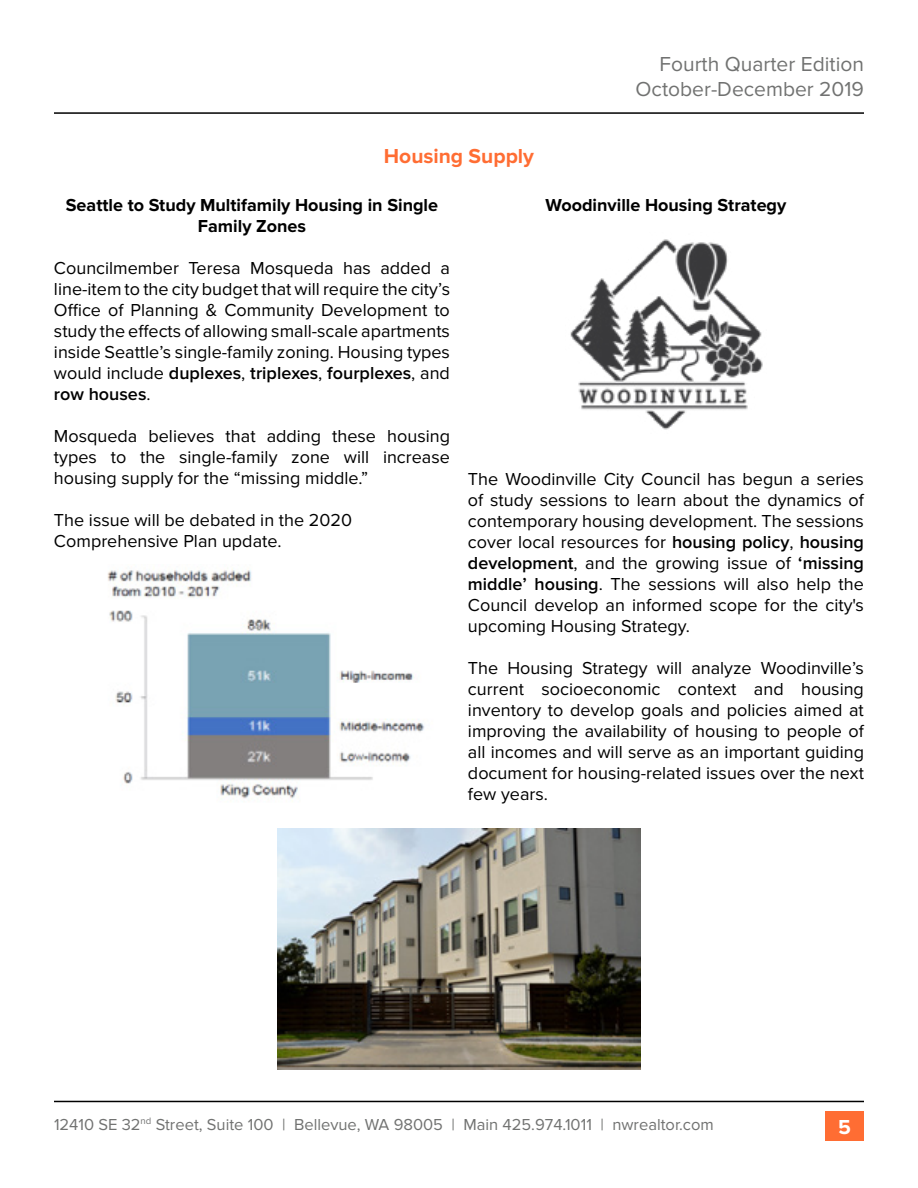
<style>
.page{position:relative;width:918px;height:1188px;background:#fff}
.page>*{position:absolute;margin:0;border:0;box-sizing:border-box;transform-origin:0 0}
.t1{font:21px/25.2px "Proxima Nova";color:#717271;text-align:right}
.t2{font:700 21px "Proxima Nova";color:#ff6d33}
.t3{font:700 21px "Proxima Nova";color:#fff}
.t4{font:18px/21px "Proxima Nova";color:#000;text-align:justify}
.t5{font:700 18px/21px "Proxima Nova";color:#000;text-align:center}
.t6{font:16.5px "Proxima Nova";color:#717271}
.s1{font-weight:600}
</style>
<div class="page">
<hr style="left:54px;top:1101px;width:810px;height:1px;background:#000">
<hr style="left:54px;top:112px;width:810px;height:2px;background:#000">
<div style="left:825px;top:1111px;width:39px;height:29px;background:#ff6d33"></div>
<img style="left:570px;top:239px;width:193px;height:191px">
<img style="left:278px;top:828px;width:362px;height:242px">
<img style="left:107px;top:569px;width:318px;height:232px">
<p class="t1" style="left:636px;top:52px;width:230px">Fourth Quarter Edition<br>October-December 2019</p>
<p class="t2" style="left:384px;top:144px;width:152px">Housing Supply</p>
<p class="t5" style="left:66px;top:196px;width:374px">Seattle to Study Multifamily Housing in Single<br>Family Zones</p>
<p class="t4" style="left:54px;top:259px;width:398px">Councilmember Teresa Mosqueda has added a line-item to the city budget that will require the city’s Office of Planning &amp; Community Development to study the effects of allowing small-scale apartments inside Seattle’s single-family zoning. Housing types would include <span class="s1">duplexes</span>, <span class="s1">triplexes</span>, <span class="s1">fourplexes</span>, and <span class="s1">row houses</span>.</p>
<p class="t4" style="left:54px;top:427px;width:398px">Mosqueda believes that adding these housing types to the single-family zone will increase housing supply for the “missing middle.”</p>
<p class="t4" style="left:54px;top:511px;width:300px">The issue will be debated in the 2020<br>Comprehensive Plan update.</p>
<p class="t5" style="left:546px;top:196px;width:242px">Woodinville Housing Strategy</p>
<p class="t4" style="left:468px;top:469px;width:398px">The Woodinville City Council has begun a series of study sessions to learn about the dynamics of contemporary housing development. The sessions cover local resources for <span class="s1">housing policy</span>, <span class="s1">housing development</span>, and the growing issue of <span class="s1">‘missing middle’ housing</span>. The sessions will also help the Council develop an informed scope for the city's upcoming Housing Strategy.</p>
<p class="t4" style="left:468px;top:658px;width:398px">The Housing Strategy will analyze Woodinville’s current socioeconomic context and housing inventory to develop goals and policies aimed at improving the availability of housing to people of all incomes and will serve as an important guiding document for housing-related issues over the next few years.</p>
<p class="t6" style="left:54px;top:1115px;width:661px">12410 SE 32<sup>nd</sup> Street, Suite 100 | Bellevue, WA 98005 | Main 425.974.1011 | nwrealtor.com</p>
<p class="t3" style="left:838px;top:1115px;width:14px">5</p>
</div>
